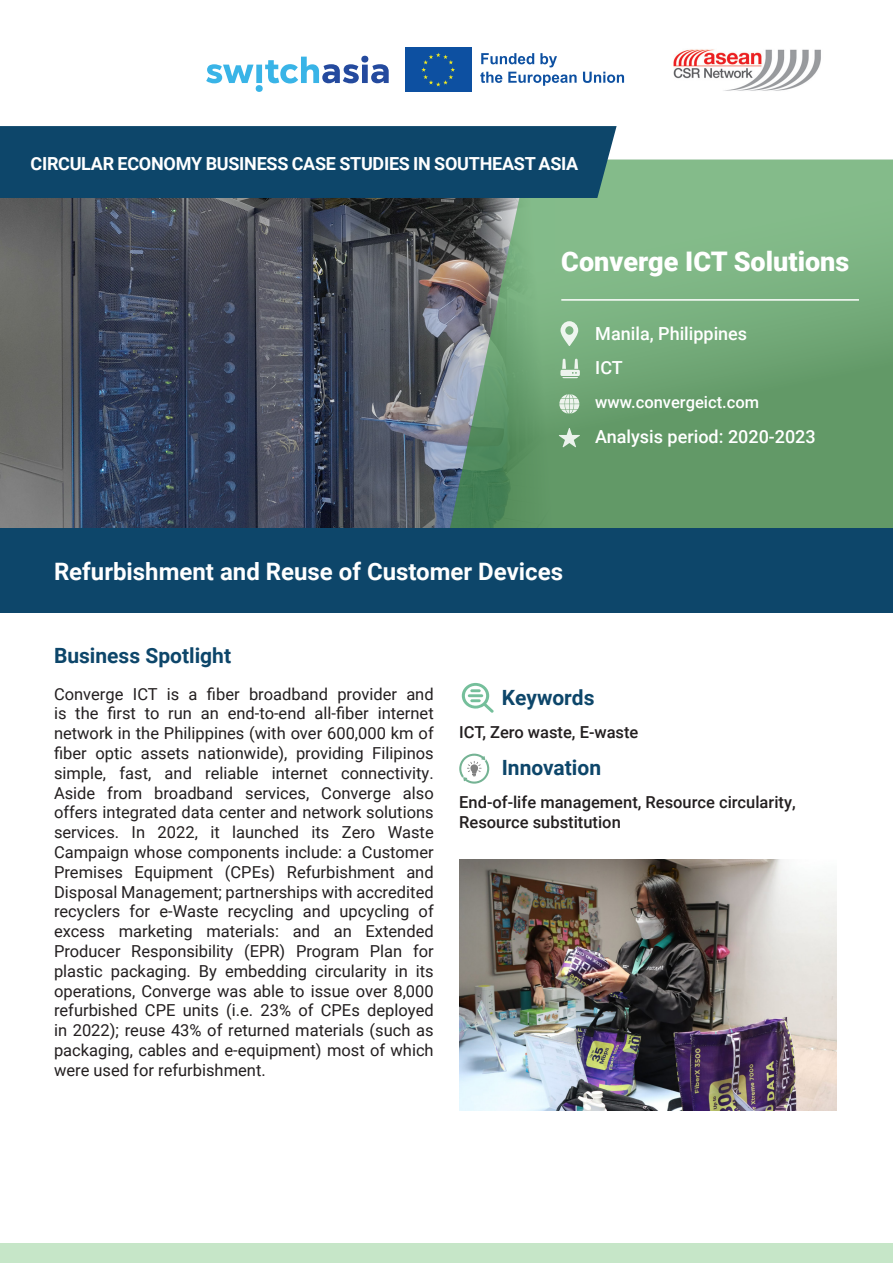
<style>
.page{position:relative;width:893px;height:1263px;background:#fff}
.page>*{position:absolute;margin:0;border:0;box-sizing:border-box;transform-origin:0 0}
.t1{font:900 27px "Roboto";color:#fff}
.headline{font:700 24px "Roboto";color:#fff}
.heading{font:700 21px "Roboto";color:#0d466a}
.t2{font:700 18px "Roboto";letter-spacing:-.015em;color:#fff}
.t3{font:500 18px "Roboto";color:#fff}
.body{font:16.5px/19.8px "Roboto";color:#231f20;text-align:justify}
.body-2{font:500 16.5px/19.8px "Roboto";color:#231f20}
.t4{font:500 16.5px "Roboto";color:#fff}
</style>
<div class="page">
<div style="left:0;top:1244px;width:893px;height:19px;background:#c6e6c8"></div>
<img style="left:0;top:198px;width:414px;height:331px">
<div style="left:405px;top:47px;width:67px;height:45px;background:#0d50a1"></div>
<svg style="left:421px;top:53px;width:34px;height:34px"></svg>
<svg style="left:480px;top:53px;width:97px;height:33px"></svg>
<svg style="left:583px;top:72px;width:41px;height:11px"></svg>
<svg style="left:206px;top:56px;width:183px;height:36px"></svg>
<img style="left:673px;top:49px;width:148px;height:42px">
<svg style="left:414px;top:160px;width:479px;height:369px;background:#6e9e75"></svg>
<hr style="left:561px;top:299px;width:298px;height:2px;background:#fff">
<svg style="left:559px;top:394px;width:20px;height:20px"></svg>
<svg style="left:560px;top:321px;width:18px;height:25px"></svg>
<div style="left:0;top:126px;width:617px;height:72px;background:#0d466a"></div>
<svg style="left:559px;top:428px;width:21px;height:19px"></svg>
<div style="left:0;top:529px;width:893px;height:84px;background:#0d466a"></div>
<svg style="left:462px;top:683px;width:32px;height:30px"></svg>
<svg style="left:459px;top:754px;width:30px;height:30px"></svg>
<svg style="left:560px;top:359px;width:20px;height:19px"></svg>
<img style="left:459px;top:859px;width:377px;height:251px">
<p class="t2" style="left:31px;top:151px;width:549px">CIRCULAR ECONOMY BUSINESS CASE STUDIES IN SOUTHEAST ASIA</p>
<p class="t1" style="left:561px;top:242px;width:290px">Converge ICT Solutions</p>
<p class="t3" style="left:595px;top:321px;width:153px">Manila, Philippines</p>
<p class="t3" style="left:595px;top:355px;width:29px">ICT</p>
<p class="t4" style="left:595px;top:391px;width:165px">www.convergeict.com</p>
<p class="t3" style="left:595px;top:424px;width:222px">Analysis period: 2020-2023</p>
<p class="headline" style="left:54px;top:555px;width:510px">Refurbishment and Reuse of Customer Devices</p>
<p class="heading" style="left:54px;top:640px;width:179px">Business Spotlight</p>
<p class="body" style="left:54px;top:683px;width:381px">Converge ICT is a fiber broadband provider and is the first to run an end-to-end all-fiber internet network in the Philippines (with over 600,000 km of fiber optic assets nationwide), providing Filipinos simple, fast, and reliable internet connectivity.<br>Aside from broadband services, Converge also offers integrated data center and network solutions services. In 2022, it launched its Zero Waste Campaign whose components include: a Customer Premises Equipment (CPEs) Refurbishment and Disposal Management; partnerships with accredited recyclers for e-Waste recycling and upcycling of excess marketing materials: and an Extended Producer Responsibility (EPR) Program Plan for plastic packaging. By embedding circularity in its operations, Converge was able to issue over 8,000 refurbished CPE units (i.e. 23% of CPEs deployed in 2022); reuse 43% of returned materials (such as packaging, cables and e-equipment) most of which were used for refurbishment.</p>
<p class="heading" style="left:502px;top:683px;width:94px">Keywords</p>
<p class="body-2" style="left:459px;top:721px;width:181px">ICT, Zero waste, E-waste</p>
<p class="heading" style="left:502px;top:753px;width:101px">Innovation</p>
<p class="body-2" style="left:459px;top:792px;width:338px">End-of-life management, Resource circularity,<br>Resource substitution</p>
</div>
